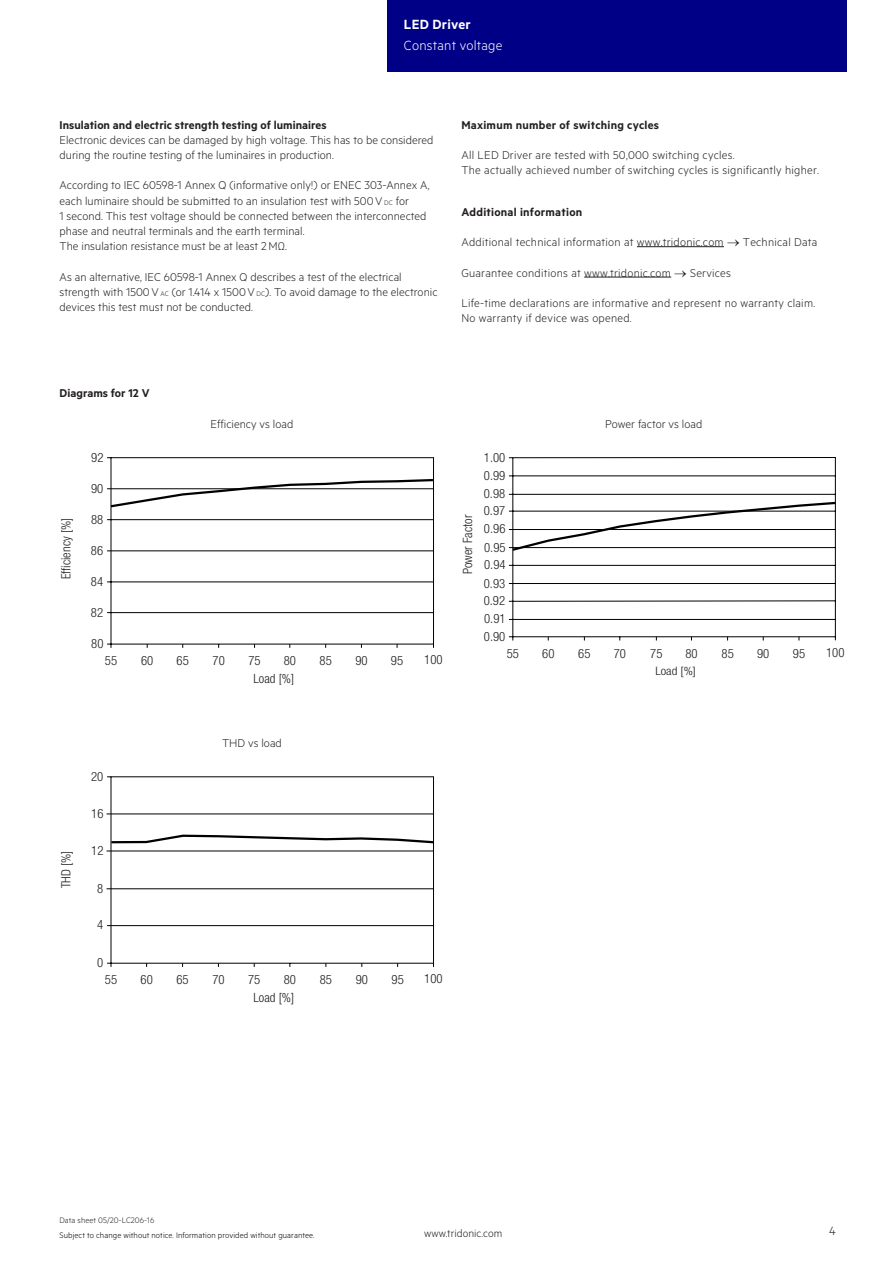
<style>
.page{position:relative;width:893px;height:1263px;background:#fff}
.page>*{position:absolute;margin:0;border:0;box-sizing:border-box;transform-origin:0 0}
.t1{font:15px "Tridonic Metric Print Light";letter-spacing:.015em;color:#fff}
.t2{font:15px "Tridonic Metric Print Semi";letter-spacing:.015em;color:#fff}
.t3{font:13.5px "Tridonic Metric Print Light";color:#231f20}
.t4{font:12.75px/15.1px "Tridonic Metric Print Light";letter-spacing:.005em;color:#231f20}
.t5{font:300 condensed 12.75px "Helvetica Neue LTW1 G";letter-spacing:.005em;color:#231f20}
.t6{font:12.75px "Tridonic Metric Print Semi";letter-spacing:.005em;color:#231f20}
.t7{font:12px "Tridonic Metric Print Light";letter-spacing:.005em;color:#231f20}
.t8{font:300 condensed 11.7px "Helvetica Neue LTW1 G";color:#231f20;scale:1.1 1}
.t9{font:9px "Tridonic Metric Print Light";letter-spacing:.01em;color:#000}
.t10{font:9px "Tridonic Metric Print Light";letter-spacing:.005em;color:#231f20}
.s1{font-size:7.5px}
</style>
<div class="page">
<div style="left:387px;top:0;width:459px;height:72px;background:#000087"></div>
<svg style="left:106px;top:776px;width:328px;height:191px"></svg>
<hr style="left:107px;top:813px;width:326px;height:1px;background:#000001">
<hr style="left:107px;top:888px;width:326px;height:1px;background:#000001">
<hr style="left:107px;top:851px;width:326px;height:1px;background:#000001">
<hr style="left:107px;top:925px;width:326px;height:1px;background:#000001">
<svg style="left:109px;top:833px;width:325px;height:12px"></svg>
<svg style="left:107px;top:457px;width:327px;height:191px"></svg>
<hr style="left:107px;top:550px;width:326px;height:1px;background:#000001">
<hr style="left:107px;top:488px;width:326px;height:1px;background:#000001">
<svg style="left:108px;top:478px;width:326px;height:31px"></svg>
<svg style="left:508px;top:457px;width:328px;height:184px"></svg>
<svg style="left:510px;top:500px;width:326px;height:52px"></svg>
<hr style="left:637px;top:246px;width:87px;height:1px;background:#231f20">
<hr style="left:584px;top:277px;width:87px;height:1px;background:#231f20">
<p class="t2" style="left:404px;top:15px;width:68px">LED Driver</p>
<p class="t1" style="left:404px;top:37px;width:100px">Constant voltage</p>
<p class="t6" style="left:60px;top:117px;width:269px">Insulation and electric strength testing of luminaires</p>
<p class="t4" style="left:60px;top:132px;width:376px">Electronic devices can be damaged by high voltage. This has to be considered during the routine testing of the luminaires in production.</p>
<p class="t4" style="left:60px;top:177px;width:372px">According to IEC 60598-1 Annex Q (informative only!) or ENEC 303-Annex A, each luminaire should be submitted to an insulation test with 500V <span class="s1">DC</span> for<br>1 second. This test voltage should be connected between the interconnected phase and neutral terminals and the earth terminal.<br>The insulation resistance must be at least 2MΩ.</p>
<p class="t4" style="left:60px;top:269px;width:379px">As an alternative, IEC 60598-1 Annex Q describes a test of the electrical strength with 1500V <span class="s1">AC</span> (or 1.414 x 1500V <span class="s1">DC</span>). To avoid damage to the electronic devices this test must not be conducted.</p>
<p class="t6" style="left:461px;top:117px;width:199px">Maximum number of switching cycles</p>
<p class="t4" style="left:461px;top:147px;width:359px">All LED Driver are tested with 50,000 switching cycles.<br>The actually achieved number of switching cycles is significantly higher.</p>
<p class="t6" style="left:461px;top:204px;width:122px">Additional information</p>
<p class="t4" style="left:461px;top:234px;width:357px">Additional technical information at www.tridonic.com → Technical Data</p>
<p class="t4" style="left:461px;top:265px;width:271px">Guarantee conditions at www.tridonic.com → Services</p>
<p class="t4" style="left:461px;top:295px;width:355px">Life-time declarations are informative and represent no warranty claim.<br>No warranty if device was opened.</p>
<p class="t6" style="left:60px;top:385px;width:91px">Diagrams for 12 V</p>
<p class="t5" style="left:91px;top:450px;width:14px">92</p>
<p class="t5" style="left:59px;top:579px;width:63px;rotate:-90deg">E ciency [%]</p>
<p class="t5" style="left:91px;top:481px;width:14px">90</p>
<p class="t5" style="left:91px;top:512px;width:14px">88</p>
<p class="t5" style="left:91px;top:543px;width:14px">86</p>
<p class="t5" style="left:91px;top:574px;width:14px">84</p>
<p class="t5" style="left:91px;top:605px;width:14px">82</p>
<p class="t5" style="left:91px;top:636px;width:14px">80</p>
<p class="t4" style="left:211px;top:416px;width:84px">Efficiency vs load</p>
<p class="t5" style="left:105px;top:653px;width:14px">55</p>
<p class="t5" style="left:141px;top:653px;width:14px">60</p>
<p class="t5" style="left:177px;top:653px;width:14px">65</p>
<p class="t5" style="left:213px;top:653px;width:14px">70</p>
<p class="t5" style="left:248px;top:653px;width:14px">75</p>
<p class="t5" style="left:284px;top:653px;width:14px">80</p>
<p class="t5" style="left:320px;top:653px;width:14px">85</p>
<p class="t5" style="left:355px;top:653px;width:14px">90</p>
<p class="t5" style="left:391px;top:653px;width:14px">95</p>
<p class="t5" style="left:424px;top:652px;width:20px">100</p>
<p class="t5" style="left:253px;top:671px;width:42px">Load [%]</p>
<p class="t5" style="left:460px;top:574px;width:61px;rotate:-90deg">Power Factor</p>
<p class="t5" style="left:484px;top:450px;width:23px">1.00</p>
<p class="t5" style="left:484px;top:468px;width:23px">0.99</p>
<p class="t5" style="left:484px;top:486px;width:23px">0.98</p>
<p class="t5" style="left:484px;top:503px;width:23px">0.97</p>
<p class="t5" style="left:484px;top:521px;width:23px">0.96</p>
<p class="t5" style="left:484px;top:540px;width:23px">0.95</p>
<p class="t5" style="left:484px;top:557px;width:23px">0.94</p>
<p class="t5" style="left:484px;top:575px;width:23px">0.93</p>
<p class="t5" style="left:484px;top:593px;width:23px">0.92</p>
<p class="t5" style="left:484px;top:611px;width:23px">0.91</p>
<p class="t5" style="left:484px;top:628px;width:23px">0.90</p>
<p class="t4" style="left:605px;top:416px;width:99px">Power factor vs load</p>
<p class="t5" style="left:507px;top:646px;width:14px">55</p>
<p class="t5" style="left:542px;top:646px;width:14px">60</p>
<p class="t5" style="left:578px;top:646px;width:14px">65</p>
<p class="t5" style="left:614px;top:646px;width:14px">70</p>
<p class="t5" style="left:650px;top:646px;width:14px">75</p>
<p class="t5" style="left:685px;top:646px;width:14px">80</p>
<p class="t5" style="left:721px;top:646px;width:14px">85</p>
<p class="t5" style="left:757px;top:646px;width:14px">90</p>
<p class="t5" style="left:793px;top:646px;width:14px">95</p>
<p class="t5" style="left:826px;top:645px;width:20px">100</p>
<p class="t8" style="left:655px;top:664px;width:38px">Load [%]</p>
<p class="t5" style="left:59px;top:888px;width:39px;rotate:-90deg">THD [%]</p>
<p class="t5" style="left:91px;top:769px;width:14px">20</p>
<p class="t5" style="left:91px;top:806px;width:14px">16</p>
<p class="t5" style="left:91px;top:843px;width:14px">12</p>
<p class="t5" style="left:97px;top:881px;width:8px">8</p>
<p class="t5" style="left:97px;top:917px;width:8px">4</p>
<p class="t5" style="left:97px;top:955px;width:8px">0</p>
<p class="t4" style="left:222px;top:735px;width:61px">THD vs load</p>
<p class="t5" style="left:105px;top:972px;width:14px">55</p>
<p class="t5" style="left:141px;top:972px;width:14px">60</p>
<p class="t5" style="left:176px;top:972px;width:14px">65</p>
<p class="t5" style="left:212px;top:972px;width:14px">70</p>
<p class="t5" style="left:248px;top:972px;width:14px">75</p>
<p class="t5" style="left:284px;top:972px;width:14px">80</p>
<p class="t5" style="left:320px;top:972px;width:14px">85</p>
<p class="t5" style="left:356px;top:972px;width:14px">90</p>
<p class="t5" style="left:392px;top:972px;width:14px">95</p>
<p class="t5" style="left:424px;top:971px;width:20px">100</p>
<p class="t5" style="left:253px;top:990px;width:42px">Load [%]</p>
<p class="t10" style="left:60px;top:1215px;width:96px">Data sheet 05/20-LC206-16</p>
<p class="t9" style="left:60px;top:1229px;width:257px">Subject to change without notice. Information provided without guarantee.</p>
<p class="t7" style="left:424px;top:1227px;width:80px">www.tridonic.com</p>
<p class="t3" style="left:829px;top:1223px;width:8px">4</p>
</div>
